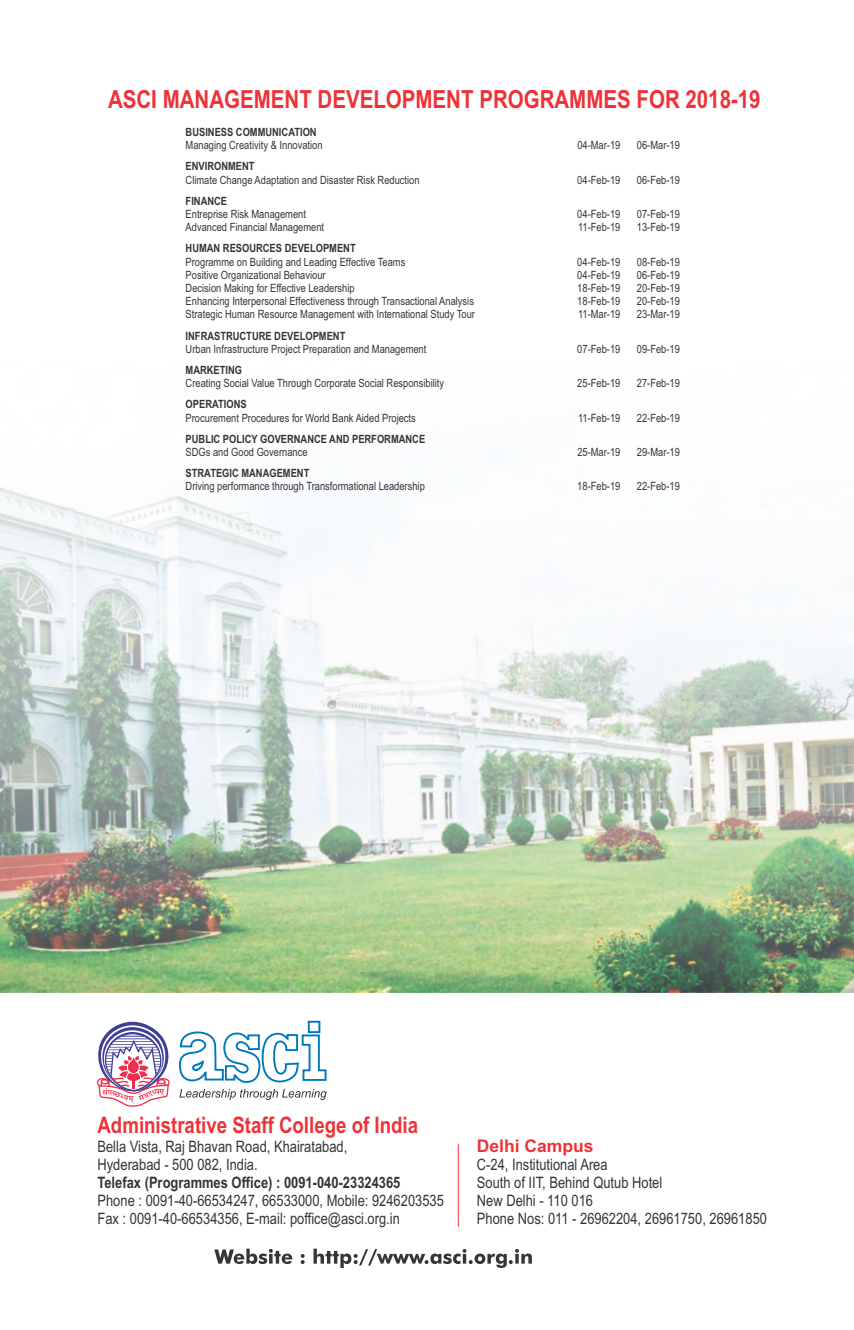
<style>
.page{position:relative;width:854px;height:1330px;background:#fff}
.page>*{position:absolute;margin:0;border:0;box-sizing:border-box;transform-origin:0 0}
.t1{font:700 25.03px "Arial Narrow";color:#ed3338}
.t2{font:700 22.75px "Arial Narrow";color:#ed3338}
.t3{font:700 17.5px "Arial";color:#ed3338}
.t4{font:15.75px/17.8px "Arial Narrow";color:#383336}
.t5{font:700 15.75px "Arial Narrow";color:#383336}
.t6{font:11.38px "Arial Narrow";color:#383336}
.t7{font:700 11.38px "Arial Narrow";color:#383336}
</style>
<div class="page">
<img style="left:0;top:487px;width:853px;height:505px">
<svg style="left:214px;top:1248px;width:317px;height:19px"></svg>
<hr style="left:457px;top:1143px;width:1px;height:83px;background:#ed3338">
<svg style="left:96px;top:1021px;width:231px;height:85px"></svg>
<h1 class="t1" style="left:108px;top:89px;width:654px">ASCI MANAGEMENT DEVELOPMENT PROGRAMMES FOR 2018-19</h1>
<p class="t7" style="left:185px;top:128px;width:132px">BUSINESS COMMUNICATION</p>
<p class="t6" style="left:185px;top:141px;width:138px">Managing Creativity &amp; Innovation</p>
<p class="t6" style="left:577px;top:141px;width:45px">04-Mar-19</p>
<p class="t6" style="left:636px;top:141px;width:45px">06-Mar-19</p>
<p class="t7" style="left:185px;top:162px;width:70px">ENVIRONMENT</p>
<p class="t6" style="left:185px;top:175px;width:235px">Climate Change Adaptation and Disaster Risk Reduction</p>
<p class="t6" style="left:577px;top:175px;width:45px">04-Feb-19</p>
<p class="t6" style="left:636px;top:175px;width:45px">06-Feb-19</p>
<p class="t7" style="left:185px;top:196px;width:43px">FINANCE</p>
<p class="t6" style="left:185px;top:210px;width:122px">Entreprise Risk Management</p>
<p class="t6" style="left:577px;top:210px;width:45px">04-Feb-19</p>
<p class="t6" style="left:636px;top:210px;width:45px">07-Feb-19</p>
<p class="t6" style="left:185px;top:223px;width:140px">Advanced Financial Management</p>
<p class="t6" style="left:577px;top:223px;width:44px">11-Feb-19</p>
<p class="t6" style="left:636px;top:223px;width:45px">13-Feb-19</p>
<p class="t7" style="left:185px;top:244px;width:171px">HUMAN RESOURCES DEVELOPMENT</p>
<p class="t6" style="left:185px;top:257px;width:221px">Programme on Building and Leading Effective Teams</p>
<p class="t6" style="left:577px;top:257px;width:45px">04-Feb-19</p>
<p class="t6" style="left:636px;top:257px;width:45px">08-Feb-19</p>
<p class="t6" style="left:185px;top:270px;width:141px">Positive Organizational Behaviour</p>
<p class="t6" style="left:577px;top:270px;width:45px">04-Feb-19</p>
<p class="t6" style="left:636px;top:270px;width:45px">06-Feb-19</p>
<p class="t6" style="left:185px;top:284px;width:170px">Decision Making for Effective Leadership</p>
<p class="t6" style="left:577px;top:284px;width:45px">18-Feb-19</p>
<p class="t6" style="left:636px;top:284px;width:45px">20-Feb-19</p>
<p class="t6" style="left:185px;top:297px;width:290px">Enhancing Interpersonal Effectiveness through Transactional Analysis</p>
<p class="t6" style="left:577px;top:297px;width:45px">18-Feb-19</p>
<p class="t6" style="left:636px;top:297px;width:45px">20-Feb-19</p>
<p class="t6" style="left:185px;top:310px;width:291px">Strategic Human Resource Management with International Study Tour</p>
<p class="t6" style="left:577px;top:310px;width:44px">11-Mar-19</p>
<p class="t6" style="left:636px;top:310px;width:45px">23-Mar-19</p>
<p class="t7" style="left:185px;top:331px;width:161px">INFRASTRUCTURE DEVELOPMENT</p>
<p class="t6" style="left:185px;top:344px;width:242px">Urban Infrastructure Project Preparation and Management</p>
<p class="t6" style="left:577px;top:344px;width:45px">07-Feb-19</p>
<p class="t6" style="left:636px;top:344px;width:45px">09-Feb-19</p>
<p class="t7" style="left:185px;top:366px;width:58px">MARKETING</p>
<p class="t6" style="left:185px;top:379px;width:260px">Creating Social Value Through Corporate Social Responsibility</p>
<p class="t6" style="left:577px;top:379px;width:45px">25-Feb-19</p>
<p class="t6" style="left:636px;top:379px;width:45px">27-Feb-19</p>
<p class="t7" style="left:185px;top:400px;width:62px">OPERATIONS</p>
<p class="t6" style="left:185px;top:413px;width:232px">Procurement Procedures for World Bank Aided Projects</p>
<p class="t6" style="left:577px;top:413px;width:44px">11-Feb-19</p>
<p class="t6" style="left:636px;top:413px;width:45px">22-Feb-19</p>
<p class="t7" style="left:185px;top:434px;width:241px">PUBLIC POLICY GOVERNANCE AND PERFORMANCE</p>
<p class="t6" style="left:185px;top:448px;width:123px">SDGs and Good Governance</p>
<p class="t6" style="left:577px;top:448px;width:45px">25-Mar-19</p>
<p class="t6" style="left:636px;top:448px;width:45px">29-Mar-19</p>
<p class="t7" style="left:185px;top:469px;width:125px">STRATEGIC MANAGEMENT</p>
<p class="t6" style="left:185px;top:482px;width:241px">Driving performance through Transformational Leadership</p>
<p class="t6" style="left:577px;top:482px;width:45px">18-Feb-19</p>
<p class="t6" style="left:636px;top:482px;width:45px">22-Feb-19</p>
<h2 class="t2" style="left:97px;top:1116px;width:322px">Administrative Staff College of India</h2>
<h3 class="t4" style="left:97px;top:1157px;width:162px">Hyderabad - 500 082, India.</h3>
<h3 class="t5" style="left:97px;top:1176px;width:304px">Telefax (Programmes Office) : 0091-040-23324365</h3>
<h3 class="t4" style="left:97px;top:1193px;width:348px">Phone : 0091-40-66534247, 66533000, Mobile: 9246203535<br>Fax : 0091-40-66534356, E-mail: poffice@asci.org.in</h3>
<h3 class="t4" style="left:97px;top:1139px;width:251px">Bella Vista, Raj Bhavan Road, Khairatabad,</h3>
<h3 class="t3" style="left:476px;top:1139px;width:118px">Delhi Campus</h3>
<h3 class="t4" style="left:476px;top:1157px;width:291px">C-24, Institutional Area<br>South of IIT, Behind Qutub Hotel<br>New Delhi - 110 016<br>Phone Nos: 011 - 26962204, 26961750, 26961850</h3>
</div>
